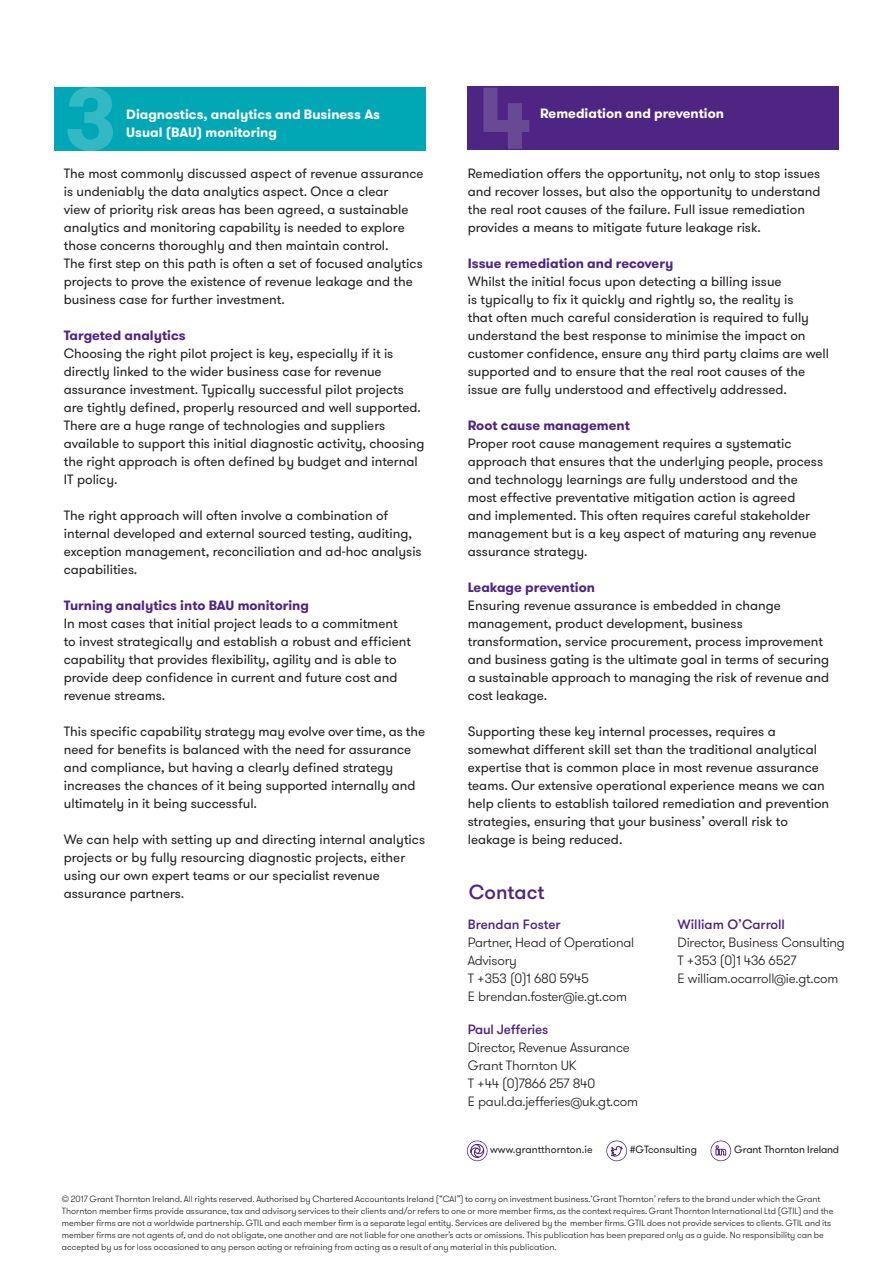
<style>
.page{position:relative;width:893px;height:1263px;background:#fff}
.page>*{position:absolute;margin:0;border:0;box-sizing:border-box;transform-origin:0 0}
.Sub_Head{font:700 87.3px "GT Walsheim Pro";color:#33b9c4}
.Sub_Head-2{font:700 87.3px "GT Walsheim Pro";color:#684994}
.t1{font:500 20.25px "GT Walsheim Pro";color:#4e2582}
.Sub_Head-3{font:13.5px/18px "GT Walsheim Pro";color:#231f20}
._73_Contact_info{font:300 13.5px/18px "GT Walsheim Pro";letter-spacing:-.015em;color:#231f20}
.Sub_Head-4{font:700 13.5px "GT Walsheim Pro";color:#4e2582}
.Sub_Head-5{font:700 13.5px/18px "GT Walsheim Pro";color:#fff}
._71_Contact_head{font:500 13.5px "GT Walsheim Pro";color:#4e2582}
._73_Contact_info-2{font:500 13.5px "GT Walsheim Pro";letter-spacing:-.015em;color:#4e2582}
.t2{font:10.5px "GT Walsheim Pro";letter-spacing:-.005em;color:#231f20}
.L_Back_cover_text{font:300 9px/12px "GT Walsheim Pro";color:#231f20}
</style>
<div class="page">
<div style="left:54px;top:87px;width:371px;height:63px;background:#00a7b5"></div>
<div style="left:468px;top:86px;width:371px;height:64px;background:#4e2582"></div>
<svg style="left:467px;top:1140px;width:21px;height:21px"></svg>
<svg style="left:606px;top:1140px;width:21px;height:21px"></svg>
<svg style="left:710px;top:1140px;width:21px;height:21px"></svg>
<p class="Sub_Head" style="left:65px;top:62px;width:54px">3</p>
<p class="Sub_Head-2" style="left:478px;top:61px;width:55px">4</p>
<p class="Sub_Head-5" style="left:126px;top:105px;width:255px">Diagnostics, analytics and Business As<br>Usual (BAU) monitoring</p>
<p class="Sub_Head-5" style="left:540px;top:105px;width:185px">Remediation and prevention</p>
<p class="Sub_Head-3" style="left:64px;top:164px;width:361px">The most commonly discussed aspect of revenue assurance is undeniably the data analytics aspect. Once a clear<br>view of priority risk areas has been agreed, a sustainable analytics and monitoring capability is needed to explore those concerns thoroughly and then maintain control.<br>The first step on this path is often a set of focused analytics projects to prove the existence of revenue leakage and the business case for further investment.</p>
<p class="Sub_Head-4" style="left:64px;top:326px;width:123px">Targeted analytics</p>
<p class="Sub_Head-3" style="left:64px;top:344px;width:362px">Choosing the right pilot project is key, especially if it is directly linked to the wider business case for revenue assurance investment. Typically successful pilot projects are tightly defined, properly resourced and well supported.<br>There are a huge range of technologies and suppliers available to support this initial diagnostic activity, choosing the right approach is often defined by budget and internal IT policy.</p>
<p class="Sub_Head-3" style="left:64px;top:506px;width:359px">The right approach will often involve a combination of internal developed and external sourced testing, auditing, exception management, reconciliation and ad-hoc analysis capabilities.</p>
<p class="Sub_Head-4" style="left:64px;top:596px;width:247px">Turning analytics into BAU monitoring</p>
<p class="Sub_Head-3" style="left:64px;top:614px;width:349px">In most cases that initial project leads to a commitment to invest strategically and establish a robust and efficient capability that provides flexibility, agility and is able to provide deep confidence in current and future cost and revenue streams.</p>
<p class="Sub_Head-3" style="left:64px;top:722px;width:363px">This specific capability strategy may evolve over time, as the need for benefits is balanced with the need for assurance and compliance, but having a clearly defined strategy increases the chances of it being supported internally and ultimately in it being successful.</p>
<p class="Sub_Head-3" style="left:64px;top:830px;width:363px">We can help with setting up and directing internal analytics projects or by fully resourcing diagnostic projects, either using our own expert teams or our specialist revenue assurance partners.</p>
<p class="Sub_Head-3" style="left:468px;top:164px;width:354px">Remediation offers the opportunity, not only to stop issues and recover losses, but also the opportunity to understand the real root causes of the failure. Full issue remediation provides a means to mitigate future leakage risk.</p>
<p class="Sub_Head-4" style="left:468px;top:254px;width:207px">Issue remediation and recovery</p>
<p class="Sub_Head-3" style="left:468px;top:272px;width:363px">Whilst the initial focus upon detecting a billing issue<br>is typically to fix it quickly and rightly so, the reality is<br>that often much careful consideration is required to fully understand the best response to minimise the impact on customer confidence, ensure any third party claims are well supported and to ensure that the real root causes of the issue are fully understood and effectively addressed.</p>
<p class="Sub_Head-4" style="left:468px;top:416px;width:164px">Root cause management</p>
<p class="Sub_Head-3" style="left:468px;top:434px;width:357px">Proper root cause management requires a systematic approach that ensures that the underlying people, process and technology learnings are fully understood and the most effective preventative mitigation action is agreed<br>and implemented. This often requires careful stakeholder management but is a key aspect of maturing any revenue assurance strategy.</p>
<p class="Sub_Head-4" style="left:468px;top:578px;width:129px">Leakage prevention</p>
<p class="Sub_Head-3" style="left:468px;top:596px;width:363px">Ensuring revenue assurance is embedded in change management, product development, business transformation, service procurement, process improvement and business gating is the ultimate goal in terms of securing a sustainable approach to managing the risk of revenue and cost leakage.</p>
<p class="Sub_Head-3" style="left:468px;top:722px;width:363px">Supporting these key internal processes, requires a somewhat different skill set than the traditional analytical expertise that is common place in most revenue assurance teams. Our extensive operational experience means we can help clients to establish tailored remediation and prevention strategies, ensuring that your business’ overall risk to leakage is being reduced.</p>
<p class="t1" style="left:469px;top:879px;width:77px">Contact</p>
<p class="_71_Contact_head" style="left:468px;top:916px;width:94px">Brendan Foster</p>
<p class="_73_Contact_info" style="left:468px;top:933px;width:168px">Partner, Head of Operational<br>Advisory</p>
<p class="_73_Contact_info" style="left:468px;top:969px;width:123px">T +353 (0)1 680 5945</p>
<p class="_73_Contact_info" style="left:468px;top:987px;width:161px">E brendan.foster@ie.gt.com</p>
<p class="_73_Contact_info-2" style="left:468px;top:1020px;width:82px">Paul Jefferies</p>
<p class="_73_Contact_info" style="left:468px;top:1038px;width:164px">Director, Revenue Assurance<br>Grant Thornton UK</p>
<p class="_73_Contact_info" style="left:468px;top:1074px;width:129px">T +44 (0)7866 257 840</p>
<p class="_73_Contact_info" style="left:468px;top:1092px;width:172px">E paul.da.jefferies@uk.gt.com</p>
<p class="_71_Contact_head" style="left:677px;top:916px;width:109px">William O’Carroll</p>
<p class="_73_Contact_info" style="left:677px;top:933px;width:169px">Director, Business Consulting</p>
<p class="_73_Contact_info" style="left:677px;top:951px;width:120px">T +353 (0)1 436 6527</p>
<p class="_73_Contact_info" style="left:677px;top:969px;width:162px">E william.ocarroll@ie.gt.com</p>
<p class="t2" style="left:490px;top:1143px;width:104px">www.grantthornton.ie</p>
<p class="t2" style="left:630px;top:1143px;width:69px">#GTconsulting</p>
<p class="t2" style="left:734px;top:1143px;width:107px">Grant Thornton Ireland</p>
<p class="L_Back_cover_text" style="left:62px;top:1193px;width:773px">© 2017 Grant Thornton Ireland. All rights reserved. Authorised by Chartered Accountants Ireland (“CAI”) to carry on investment business.‘Grant Thornton’ refers to the brand under which the Grant Thornton member firms provide assurance, tax and advisory services to their clients and/or refers to one or more member firms, as the context requires. Grant Thornton International Ltd (GTIL) and the member firms are not a worldwide partnership. GTIL and each member firm is a separate legal entity. Services are delivered by the member firms. GTIL does not provide services to clients. GTIL and its member firms are not agents of, and do not obligate, one another and are not liable for one another’s acts or omissions. This publication has been prepared only as a guide. No responsibility can be accepted by us for loss occasioned to any person acting or refraining from acting as a result of any material in this publication.</p>
</div>
